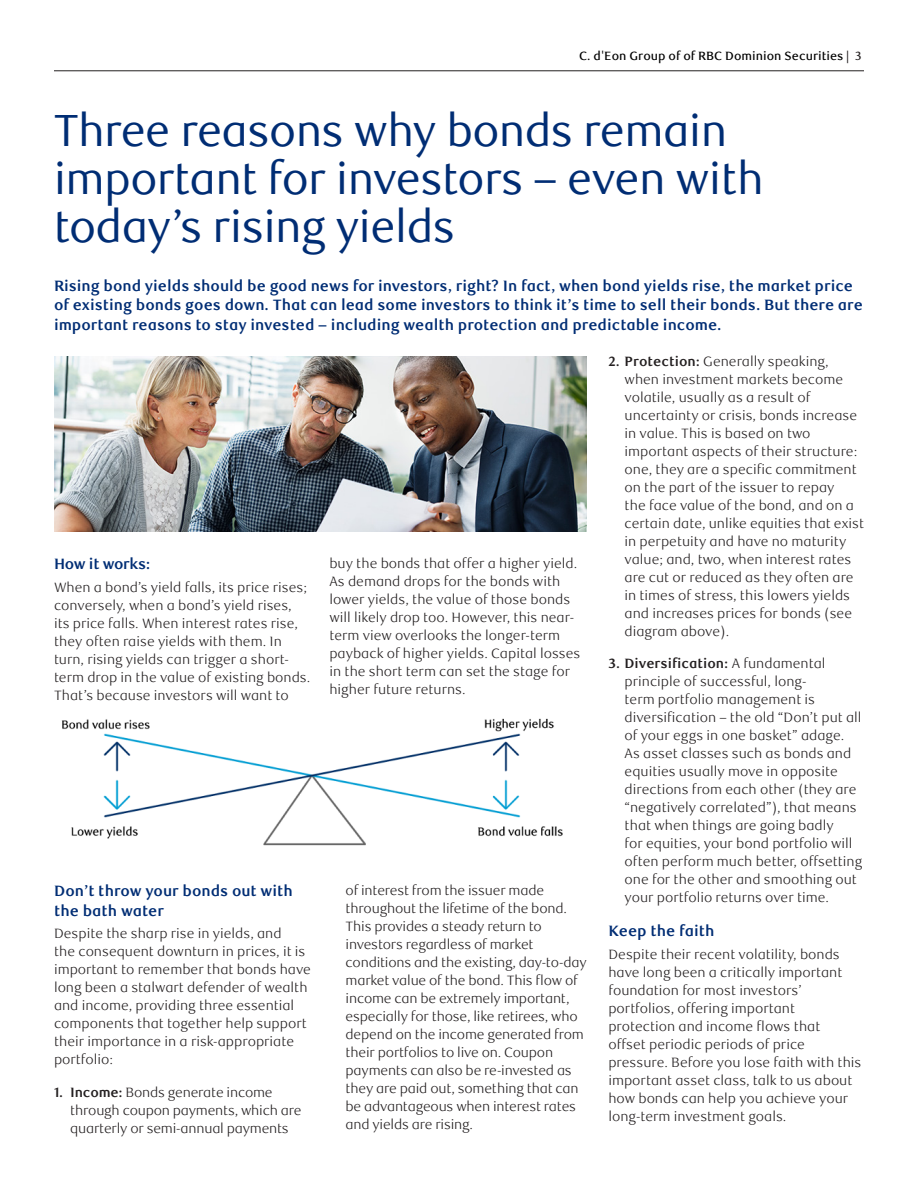
<style>
.page{position:relative;width:918px;height:1188px;background:#fff}
.page>*{position:absolute;margin:0;border:0;box-sizing:border-box;transform-origin:0 0}
.t1{font:45px/48px "RBC Display";color:#002d74}
.t2{font:700 15px/19.5px "RBC Text";color:#002d74}
.t3{font:700 15px "RBC Text";letter-spacing:-.02em;color:#002d74}
.t4{font:300 13.5px/18px "RBC Text";color:#231f20}
.t5{font:500 12px "RBC Text";color:#000}
.s1{color:#231f20}
.s2{font-weight:700}
</style>
<div class="page">
<img style="left:54px;top:356px;width:533px;height:175px">
<hr style="left:54px;top:71px;width:810px;height:1px;background:#231f20">
<img style="left:61px;top:718px;width:502px;height:128px">
<p class="t5" style="left:579px;top:49px;width:284px">C. d'Eon Group of of RBC Dominion Securities <span class="s1">| 3</span></p>
<h1 class="t1" style="left:54px;top:107px;width:711px">Three reasons why bonds remain important for investors – even with today’s rising yields</h1>
<h2 class="t2" style="left:54px;top:276px;width:810px">Rising bond yields should be good news for investors, right? In fact, when bond yields rise, the market price of existing bonds goes down. That can lead some investors to think it’s time to sell their bonds. But there are important reasons to stay invested – including wealth protection and predictable income.</h2>
<h2 class="t3" style="left:54px;top:555px;width:98px">How it works:</h2>
<p class="t4" style="left:54px;top:578px;width:258px">When a bond’s yield falls, its price rises; conversely, when a bond’s yield rises, its price falls. When interest rates rise, they often raise yields with them. In turn, rising yields can trigger a short&shy;term drop in the value of existing bonds.<br>That’s because investors will want to</p>
<p class="t4" style="left:329px;top:555px;width:253px">buy the bonds that offer a higher yield.<br>As demand drops for the bonds with lower yields, the value of those bonds will likely drop too. However, this near&shy;term view overlooks the longer-term payback of higher yields. Capital losses in the short term can set the stage for higher future returns.</p>
<h2 class="t2" style="left:54px;top:882px;width:240px">Don’t throw your bonds out with the bath water</h2>
<p class="t4" style="left:54px;top:925px;width:259px">Despite the sharp rise in yields, and<br>the consequent downturn in prices, it is important to remember that bonds have long been a stalwart defender of wealth and income, providing three essential components that together help support their importance in a risk-appropriate portfolio:</p>
<p class="t4" style="left:70px;top:1083px;width:233px;text-indent:-16px"><span class="s2">1. Income:</span> Bonds generate income through coupon payments, which are quarterly or semi-annual payments</p>
<p class="t4" style="left:346px;top:882px;width:243px">of interest from the issuer made throughout the lifetime of the bond.<br>This provides a steady return to investors regardless of market conditions and the existing, day-to-day market value of the bond. This flow of income can be extremely important, especially for those, like retirees, who depend on the income generated from their portfolios to live on. Coupon payments can also be re-invested as they are paid out, something that can be advantageous when interest rates and yields are rising.</p>
<p class="t4" style="left:625px;top:353px;width:241px;text-indent:-16px"><span class="s2">2. Protection:</span> Generally speaking, when investment markets become volatile, usually as a result of uncertainty or crisis, bonds increase in value. This is based on two important aspects of their structure: one, they are a specific commitment on the part of the issuer to repay<br>the face value of the bond, and on a certain date, unlike equities that exist in perpetuity and have no maturity value; and, two, when interest rates are cut or reduced as they often are in times of stress, this lowers yields and increases prices for bonds (see diagram above).</p>
<p class="t4" style="left:625px;top:655px;width:239px;text-indent:-16px"><span class="s2">3. Diversification:</span> A fundamental principle of successful, long-<br>term portfolio management is diversification – the old “Don’t put all of your eggs in one basket” adage.<br>As asset classes such as bonds and equities usually move in opposite directions from each other (they are “negatively correlated”), that means that when things are going badly<br>for equities, your bond portfolio will often perform much better, offsetting one for the other and smoothing out your portfolio returns over time.</p>
<h2 class="t2" style="left:608px;top:922px;width:108px">Keep the faith</h2>
<p class="t4" style="left:608px;top:945px;width:255px">Despite their recent volatility, bonds have long been a critically important foundation for most investors’ portfolios, offering important protection and income flows that<br>offset periodic periods of price pressure. Before you lose faith with this important asset class, talk to us about how bonds can help you achieve your long-term investment goals.</p>
</div>
